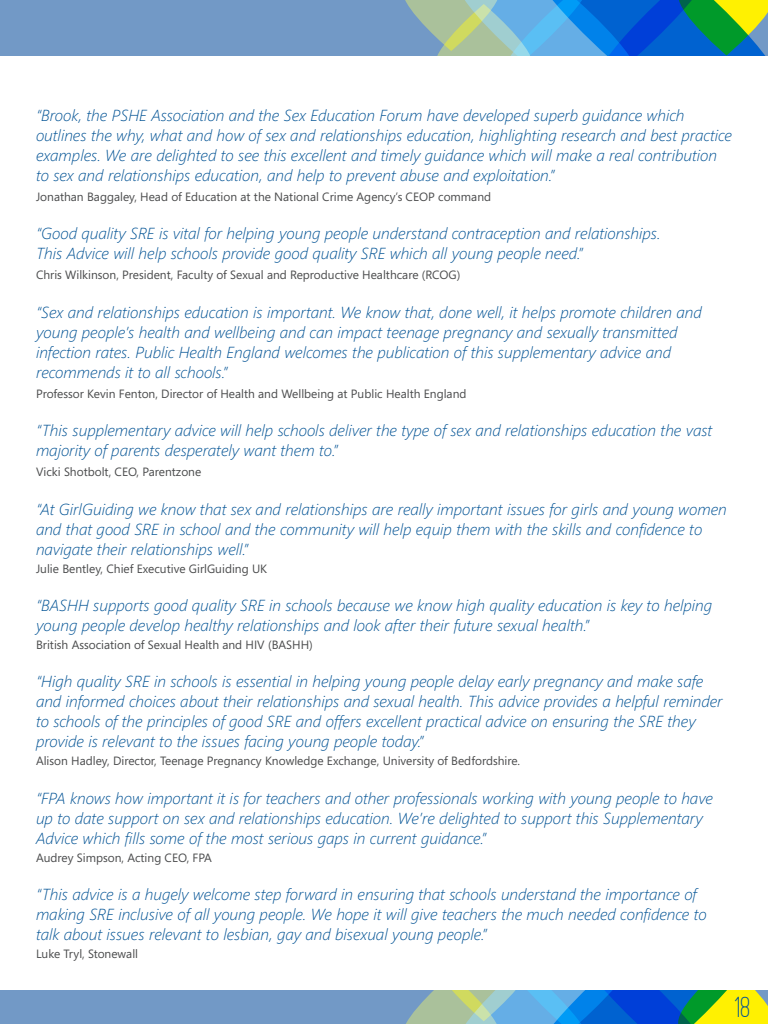
<style>
.page{position:relative;width:768px;height:1024px;background:#fff}
.page>*{position:absolute;margin:0;border:0;box-sizing:border-box;transform-origin:0 0}
.t1{font:500 30px "Ostrich Sans";color:#005294}
.Pull-out_quotes{font:italic 300 16px/20px "Segoe";color:#005294}
.Pull-out_quotes-2{font:12px "Segoe";color:#4b4c4d}
</style>
<div class="page">
<div style="left:0;top:0;width:768px;height:57px;background:#7299c6"></div>
<svg style="left:403px;top:0;width:365px;height:57px;background:#539ab3"></svg>
<div style="left:0;top:969px;width:768px;height:55px;background:#7299c6"></div>
<svg style="left:406px;top:990px;width:362px;height:34px;background:#65a1a2"></svg>
<div style="left:0;top:846px;width:768px;height:144px;background:#fff"></div>
<p class="Pull-out_quotes" style="left:36px;top:105px;width:697px">“Brook, the PSHE Association and the Sex Education Forum have developed superb guidance which outlines the why, what and how of sex and relationships education, highlighting research and best practice examples. We are delighted to see this excellent and timely guidance which will make a real contribution to sex and relationships education, and help to prevent abuse and exploitation.”</p>
<p class="Pull-out_quotes-2" style="left:36px;top:188px;width:457px">Jonathan Baggaley, Head of Education at the National Crime Agency’s CEOP command</p>
<p class="Pull-out_quotes" style="left:36px;top:224px;width:626px">“Good quality SRE is vital for helping young people understand contraception and relationships.<br>This Advice will help schools provide good quality SRE which all young people need.”</p>
<p class="Pull-out_quotes-2" style="left:36px;top:267px;width:426px">Chris Wilkinson, President, Faculty of Sexual and Reproductive Healthcare (RCOG)</p>
<p class="Pull-out_quotes" style="left:36px;top:302px;width:667px">“Sex and relationships education is important. We know that, done well, it helps promote children and young people’s health and wellbeing and can impact teenage pregnancy and sexually transmitted infection rates. Public Health England welcomes the publication of this supplementary advice and recommends it to all schools.”</p>
<p class="Pull-out_quotes-2" style="left:36px;top:385px;width:432px">Professor Kevin Fenton, Director of Health and Wellbeing at Public Health England</p>
<p class="Pull-out_quotes" style="left:36px;top:421px;width:678px">“This supplementary advice will help schools deliver the type of sex and relationships education the vast majority of parents desperately want them to.”</p>
<p class="Pull-out_quotes-2" style="left:36px;top:464px;width:167px">Vicki Shotbolt, CEO, Parentzone</p>
<p class="Pull-out_quotes" style="left:36px;top:499px;width:692px">“At GirlGuiding we know that sex and relationships are really important issues for girls and young women and that good SRE in school and the community will help equip them with the skills and confidence to navigate their relationships well.”</p>
<p class="Pull-out_quotes-2" style="left:36px;top:560px;width:233px">Julie Bentley, Chief Executive GirlGuiding UK</p>
<p class="Pull-out_quotes" style="left:36px;top:596px;width:678px">“BASHH supports good quality SRE in schools because we know high quality education is key to helping young people develop healthy relationships and look after their future sexual health.”</p>
<p class="Pull-out_quotes-2" style="left:36px;top:637px;width:278px">British Association of Sexual Health and HIV (BASHH)</p>
<p class="Pull-out_quotes" style="left:36px;top:672px;width:688px">“High quality SRE in schools is essential in helping young people delay early pregnancy and make safe and informed choices about their relationships and sexual health. This advice provides a helpful reminder to schools of the principles of good SRE and offers excellent practical advice on ensuring the SRE they provide is relevant to the issues facing young people today.”</p>
<p class="Pull-out_quotes-2" style="left:36px;top:753px;width:486px">Alison Hadley, Director, Teenage Pregnancy Knowledge Exchange, University of Bedfordshire.</p>
<p class="Pull-out_quotes" style="left:36px;top:788px;width:679px">“FPA knows how important it is for teachers and other professionals working with young people to have up to date support on sex and relationships education. We’re delighted to support this Supplementary<br>Advice which fills some of the most serious gaps in current guidance.”</p>
<p class="Pull-out_quotes-2" style="left:36px;top:849px;width:177px">Audrey Simpson, Acting CEO, FPA</p>
<p class="Pull-out_quotes" style="left:36px;top:885px;width:672px">“This advice is a hugely welcome step forward in ensuring that schools understand the importance of making SRE inclusive of all young people. We hope it will give teachers the much needed confidence to talk about issues relevant to lesbian, gay and bisexual young people.”</p>
<p class="Pull-out_quotes-2" style="left:36px;top:946px;width:104px">Luke Tryl, Stonewall</p>
<h1 class="t1" style="left:735px;top:989px;width:17px">18</h1>
</div>
